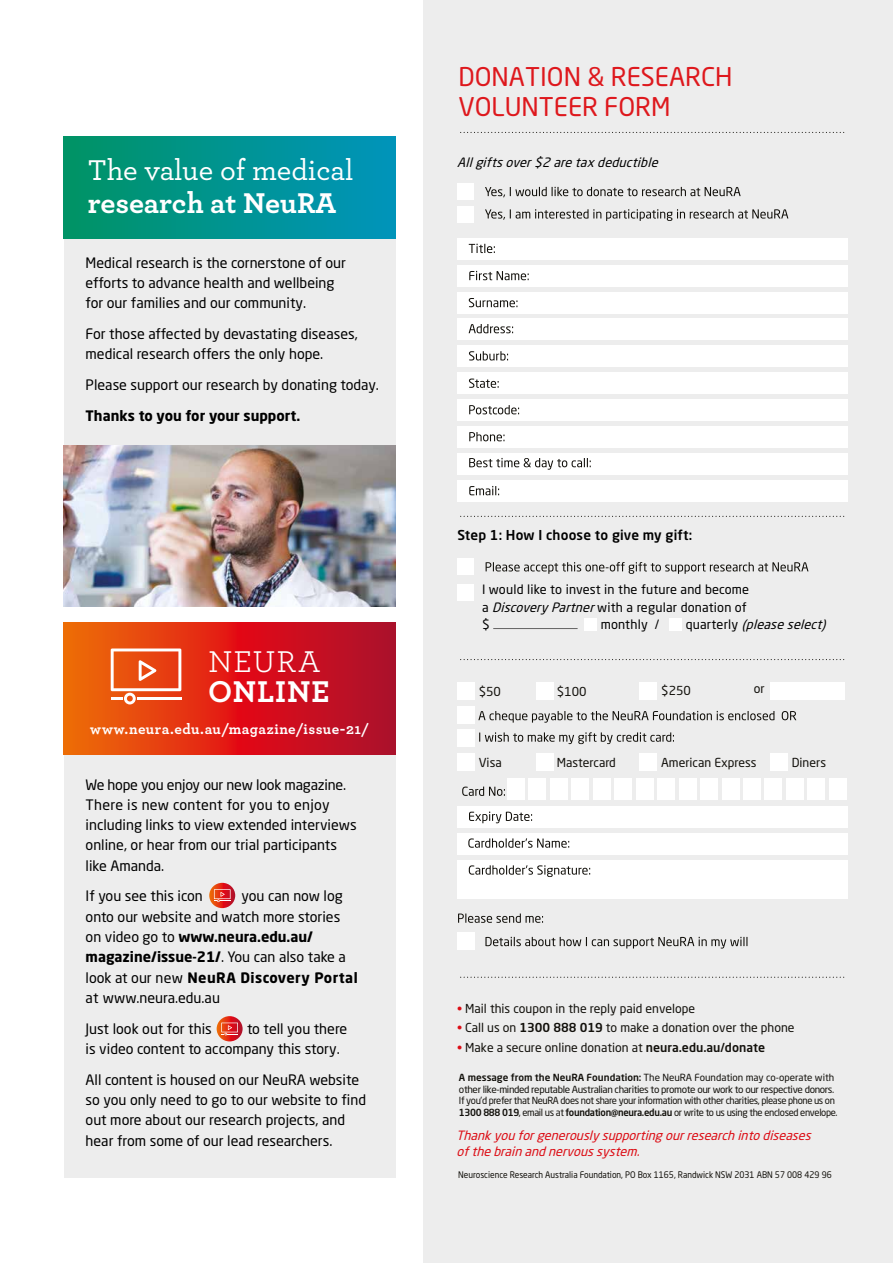
<style>
.page{position:relative;width:893px;height:1263px;background:#fff}
.page>*{position:absolute;margin:0;border:0;box-sizing:border-box;transform-origin:0 0}
.t1{font:700 31.5px "Archer";letter-spacing:.03em;color:#fff}
.t2{font:31.5px "Archer";letter-spacing:.03em;color:#fff}
.t3{font:500 30px "Archer";letter-spacing:-.01em;color:#fff}
.t4{font:700 30px "Archer";color:#fff}
.t5{font:25.5px/30.6px "Neo Sans Std";color:#de181d}
.t6{font:700 15px "Archer";letter-spacing:.025em;color:#fff}
.t7{font:14.25px/20.2px "Neo Sans Std";color:#000}
.t8{font:700 14.25px "Neo Sans Std";color:#000}
.t9{font:500 13.5px "Neo Sans Std";letter-spacing:.015em;color:#000}
.t10{font:12.75px/17.4px "Neo Sans Std";letter-spacing:.015em;color:#000}
.t11{font:italic 12.75px/15.1px "Neo Sans Std";color:#dc0d15}
.t12{font:italic 12.75px "Neo Sans Std";color:#000}
.t13{font:12.3px "Neo Sans Std";color:#12100b}
.t14{font:9.75px/11.7px "Neo Sans Std";letter-spacing:-.04em;color:#12100b}
.t15{font:9px "Neo Sans Std";color:#12100b;scale:.93 1}
.s1{font-weight:700}
.s2{font-style:italic}
.s3{font-style:normal}
.s4{color:#dc0d15}
.s5{font-weight:500}
</style>
<div class="page">
<div style="left:64px;top:238px;width:331px;height:242px;background:#ededed"></div>
<div style="left:64px;top:753px;width:331px;height:425px;background:#ededed"></div>
<div style="left:424px;top:0;width:469px;height:1263px;background:#ededed"></div>
<img style="left:64px;top:445px;width:331px;height:162px">
<svg style="left:64px;top:622px;width:331px;height:132px;background:#d52618"></svg>
<div style="left:64px;top:136px;width:331px;height:102px;background:linear-gradient(to right,#009365,#0094bc)"></div>
<svg style="left:111px;top:648px;width:70px;height:56px"></svg>
<svg style="left:209px;top:883px;width:26px;height:25px"></svg>
<svg style="left:214px;top:889px;width:17px;height:13px"></svg>
<svg style="left:217px;top:1016px;width:26px;height:25px"></svg>
<svg style="left:221px;top:1022px;width:17px;height:13px"></svg>
<div style="left:457px;top:238px;width:391px;height:21px;background:#fff"></div>
<div style="left:457px;top:265px;width:391px;height:21px;background:#fff"></div>
<div style="left:457px;top:292px;width:391px;height:21px;background:#fff"></div>
<div style="left:457px;top:319px;width:391px;height:21px;background:#fff"></div>
<div style="left:457px;top:346px;width:391px;height:21px;background:#fff"></div>
<div style="left:457px;top:373px;width:391px;height:21px;background:#fff"></div>
<div style="left:457px;top:399px;width:391px;height:22px;background:#fff"></div>
<div style="left:457px;top:426px;width:391px;height:21px;background:#fff"></div>
<div style="left:457px;top:453px;width:391px;height:21px;background:#fff"></div>
<div style="left:457px;top:480px;width:391px;height:21px;background:#fff"></div>
<svg style="left:461px;top:516px;width:384px;height:1px"></svg>
<svg style="left:461px;top:132px;width:384px;height:1px"></svg>
<svg style="left:461px;top:659px;width:384px;height:1px"></svg>
<svg style="left:461px;top:977px;width:384px;height:1px"></svg>
<svg style="left:469px;top:244px;width:26px;height:9px"></svg>
<svg style="left:469px;top:271px;width:60px;height:9px"></svg>
<svg style="left:469px;top:298px;width:48px;height:9px"></svg>
<svg style="left:469px;top:324px;width:44px;height:9px"></svg>
<svg style="left:469px;top:351px;width:39px;height:9px"></svg>
<svg style="left:469px;top:378px;width:30px;height:10px"></svg>
<svg style="left:469px;top:405px;width:50px;height:9px"></svg>
<svg style="left:469px;top:432px;width:35px;height:9px"></svg>
<svg style="left:469px;top:458px;width:122px;height:12px"></svg>
<svg style="left:469px;top:486px;width:30px;height:9px"></svg>
<svg style="left:485px;top:187px;width:256px;height:10px"></svg>
<svg style="left:485px;top:209px;width:303px;height:12px"></svg>
<div style="left:457px;top:183px;width:17px;height:17px;background:#fff"></div>
<div style="left:457px;top:206px;width:17px;height:17px;background:#fff"></div>
<svg style="left:485px;top:937px;width:262px;height:11px"></svg>
<svg style="left:458px;top:913px;width:85px;height:10px"></svg>
<div style="left:457px;top:933px;width:17px;height:17px;background:#fff"></div>
<div style="left:457px;top:807px;width:391px;height:21px;background:#fff"></div>
<div style="left:457px;top:834px;width:391px;height:21px;background:#fff"></div>
<div style="left:457px;top:860px;width:391px;height:39px;background:#fff"></div>
<div style="left:807px;top:778px;width:18px;height:22px;background:#fff"></div>
<div style="left:828px;top:778px;width:18px;height:22px;background:#fff"></div>
<div style="left:786px;top:778px;width:18px;height:22px;background:#fff"></div>
<div style="left:764px;top:778px;width:18px;height:22px;background:#fff"></div>
<div style="left:743px;top:778px;width:18px;height:22px;background:#fff"></div>
<div style="left:721px;top:778px;width:18px;height:22px;background:#fff"></div>
<div style="left:700px;top:778px;width:18px;height:22px;background:#fff"></div>
<div style="left:679px;top:778px;width:18px;height:22px;background:#fff"></div>
<div style="left:657px;top:778px;width:18px;height:22px;background:#fff"></div>
<div style="left:636px;top:778px;width:18px;height:22px;background:#fff"></div>
<div style="left:614px;top:778px;width:18px;height:22px;background:#fff"></div>
<div style="left:593px;top:778px;width:18px;height:22px;background:#fff"></div>
<div style="left:571px;top:778px;width:18px;height:22px;background:#fff"></div>
<div style="left:550px;top:778px;width:18px;height:22px;background:#fff"></div>
<div style="left:528px;top:778px;width:18px;height:22px;background:#fff"></div>
<div style="left:507px;top:778px;width:18px;height:22px;background:#fff"></div>
<div style="left:457px;top:753px;width:17px;height:17px;background:#fff"></div>
<div style="left:536px;top:753px;width:17px;height:17px;background:#fff"></div>
<div style="left:639px;top:753px;width:18px;height:17px;background:#fff"></div>
<div style="left:770px;top:753px;width:17px;height:17px;background:#fff"></div>
<div style="left:457px;top:682px;width:17px;height:17px;background:#fff"></div>
<div style="left:536px;top:682px;width:17px;height:17px;background:#fff"></div>
<div style="left:639px;top:682px;width:18px;height:17px;background:#fff"></div>
<div style="left:770px;top:682px;width:75px;height:17px;background:#fff"></div>
<svg style="left:462px;top:786px;width:43px;height:10px"></svg>
<svg style="left:468px;top:838px;width:101px;height:10px"></svg>
<svg style="left:469px;top:865px;width:121px;height:12px"></svg>
<svg style="left:469px;top:811px;width:63px;height:12px"></svg>
<svg style="left:478px;top:711px;width:318px;height:12px"></svg>
<div style="left:457px;top:706px;width:17px;height:17px;background:#fff"></div>
<svg style="left:479px;top:732px;width:195px;height:12px"></svg>
<div style="left:457px;top:729px;width:17px;height:18px;background:#fff"></div>
<svg style="left:486px;top:562px;width:322px;height:12px"></svg>
<div style="left:457px;top:558px;width:17px;height:17px;background:#fff"></div>
<div style="left:457px;top:584px;width:17px;height:17px;background:#fff"></div>
<hr style="left:493px;top:628px;width:85px;height:1px;background:#646363">
<div style="left:584px;top:618px;width:13px;height:12px;background:#fff"></div>
<div style="left:669px;top:618px;width:13px;height:12px;background:#fff"></div>
<h2 class="t3" style="left:88px;top:149px;width:267px">The value of medical</h2>
<h2 class="t4" style="left:88px;top:180px;width:250px">research at NeuRA</h2>
<p class="t7" style="left:86px;top:252px;width:262px">Medical research is the cornerstone of our efforts to advance health and wellbeing for our families and our community.</p>
<p class="t7" style="left:86px;top:324px;width:274px">For those affected by devastating diseases, medical research offers the only hope.</p>
<p class="t7" style="left:86px;top:375px;width:295px">Please support our research by donating today.</p>
<p class="t8" style="left:86px;top:407px;width:216px">Thanks to you for your support.</p>
<h1 class="t2" style="left:208px;top:639px;width:114px">NEURA</h1>
<h1 class="t1" style="left:208px;top:666px;width:123px">ONLINE</h1>
<p class="t6" style="left:90px;top:717px;width:280px">www.neura.edu.au/magazine/issue-21/</p>
<p class="t7" style="left:86px;top:774px;width:273px">We hope you enjoy our new look magazine.<br>There is new content for you to enjoy including links to view extended interviews online, or hear from our trial participants like Amanda.</p>
<p class="t7" style="left:86px;top:886px;width:119px">If you see this icon</p>
<p class="t7" style="left:86px;top:886px;width:274px;text-indent:156px">you can now log onto our website and watch more stories on video go to <span class="s1">www.neura.edu.au/ magazine/issue-21/</span>. You can also take a look at our new <span class="s1">NeuRA Discovery Portal </span>at www.neura.edu.au</p>
<p class="t7" style="left:86px;top:1018px;width:128px">Just look out for this</p>
<p class="t7" style="left:86px;top:1018px;width:263px;text-indent:161px">to tell you there is video content to accompany this story.</p>
<p class="t7" style="left:86px;top:1069px;width:282px">All content is housed on our NeuRA website so you only need to go to our website to find out more about our research projects, and hear from some of our lead researchers.</p>
<h3 class="t5" style="left:458px;top:61px;width:275px">DONATION &amp; RESEARCH<br>VOLUNTEER FORM</h3>
<p class="t12" style="left:457px;top:155px;width:206px">Allgiftsover$2 aretaxdeductible</p>
<p class="t9" style="left:457px;top:527px;width:236px">Step 1: How I choose to give my gift:</p>
<p class="t10" style="left:482px;top:580px;width:269px">I would like to invest in the future and become a <span class="s2">DiscoveryPartner</span>with a regular donation of $</p>
<p class="t10" style="left:601px;top:615px;width:60px">monthly /</p>
<p class="t12" style="left:686px;top:616px;width:145px"><span class="s3">q u a r t e r l y</span> (pleaseselect)</p>
<p class="t13" style="left:479px;top:684px;width:24px">$50</p>
<p class="t13" style="left:557px;top:684px;width:31px">$100</p>
<p class="t13" style="left:661px;top:683px;width:31px">$250</p>
<p class="t13" style="left:754px;top:681px;width:12px">or</p>
<p class="t13" style="left:479px;top:754px;width:25px">Visa</p>
<p class="t13" style="left:557px;top:754px;width:60px">Mastercard</p>
<p class="t13" style="left:661px;top:754px;width:97px">American Express</p>
<p class="t13" style="left:792px;top:754px;width:36px">Diners</p>
<p class="t13" style="left:457px;top:1001px;width:240px"><span class="s4">•</span> Mail this coupon in the reply paid envelope</p>
<p class="t13" style="left:457px;top:1020px;width:339px"><span class="s4">•</span> Call us on <span class="s5">1300 888 019</span> to make a donation over the phone</p>
<p class="t13" style="left:457px;top:1040px;width:310px"><span class="s4">•</span> Make a secure online donation at <span class="s5">neura.edu.au/donate</span></p>
<p class="t14" style="left:459px;top:1071px;width:380px"><span class="s5">A message from the NeuRA Foundation:</span> The NeuRA Foundation may co-operate with other like-minded reputable Australian charities to promote our work to our respective donors.<br>If you’d prefer that NeuRA does not share your information with other charities, please phone us on <span class="s5">1300 888 019</span>, email us at <span class="s5">foundation@neura.edu.au</span> or write to us using the enclosed envelope.</p>
<p class="t11" style="left:456px;top:1128px;width:360px">Thankyouforgenerouslysupportingourresearchintodiseases ofthebrainandnervoussystem.</p>
<p class="t15" style="left:458px;top:1169px;width:403px">Neuroscience Research Australia Foundation, PO Box 1165, Randwick NSW 2031 ABN 57 008 429 96</p>
</div>
